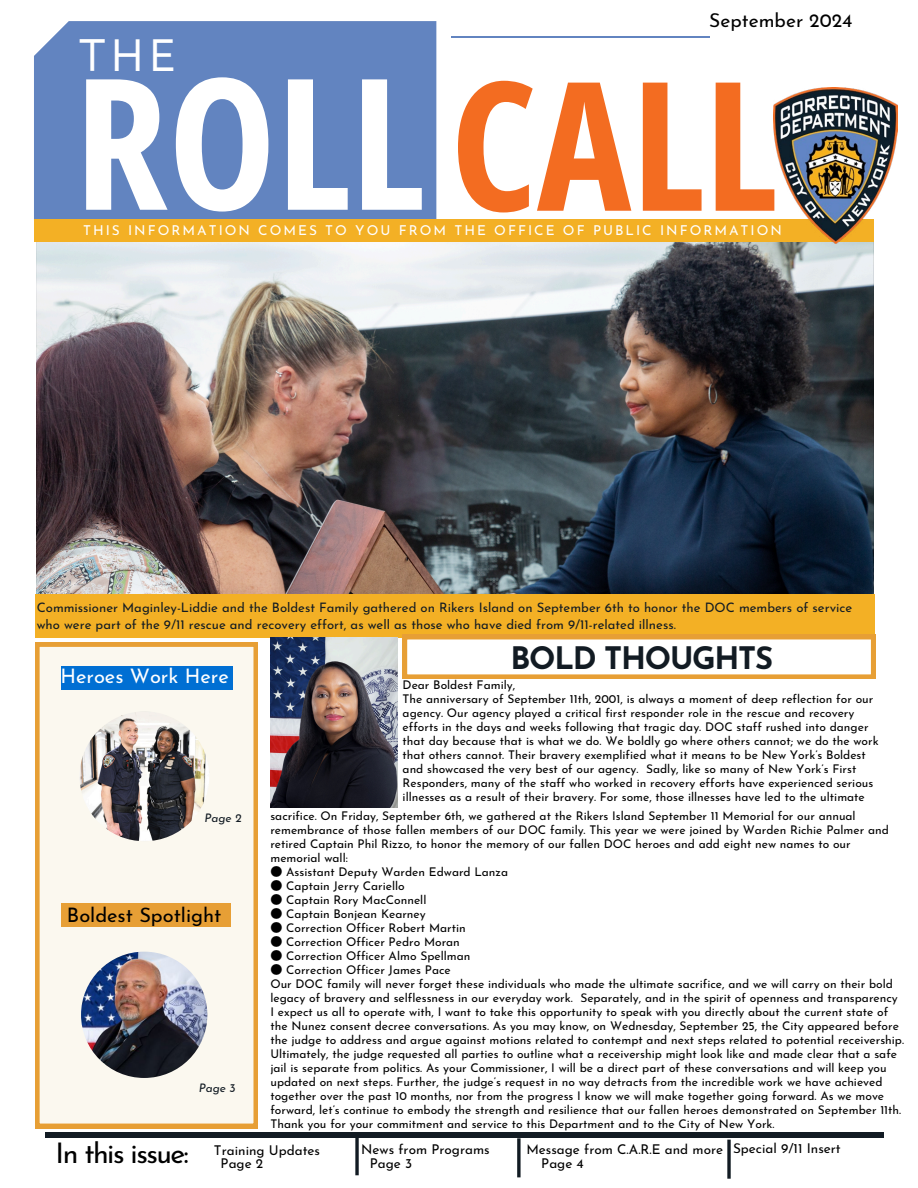
<style>
.page{position:relative;width:918px;height:1188px;background:#fff}
.page>*{position:absolute;margin:0;border:0;box-sizing:border-box;transform-origin:0 0}
.t1{font:700 182.55px "Open Sans Condensed";color:#fff}
.t2{font:700 45.3px "Josefin Sans";color:#fff}
.t3{font:700 30.9px "Josefin Sans";letter-spacing:-.04em;color:#121b23}
.t4{font:28.5px "Josefin Sans";letter-spacing:-.055em;color:#000}
.t5{font:19.95px "Josefin Sans";color:#000}
.t6{font:19.95px "Josefin Sans";color:#fff}
.t7{font:19.2px "Josefin Sans";color:#000}
.t8{font:13.65px "Josefin Sans";letter-spacing:.145em;color:#fff}
.t9{font:13.5px "Josefin Sans";color:#000}
.t10{font:13.05px/17.4px "Josefin Sans";color:#121b23}
.t11{font:12px/14px "Josefin Sans";color:#000}
.t12{font:italic 11.85px "Josefin Sans";color:#121b23}
.s1{font-size:179.55px;color:#f36c21}
.s2{font-family:"Noto Sans CJ Ksc"}
</style>
<div class="page">
<div style="left:34px;top:21px;width:402px;height:199px;background:#6284c0"></div>
<hr style="left:452px;top:37px;width:258px;height:1px;background:#6284c0">
<img style="left:36px;top:242px;width:837px;height:352px">
<hr style="left:46px;top:1133px;width:837px;height:4px;background:#121b23">
<svg style="left:355px;top:1137px;width:4px;height:38px"></svg>
<svg style="left:517px;top:1138px;width:4px;height:39px"></svg>
<div style="left:35px;top:219px;width:839px;height:23px;background:#f3b025"></div>
<svg style="left:35px;top:642px;width:223px;height:486px"></svg>
<div style="left:61px;top:666px;width:171px;height:24px;background:#006fd3"></div>
<div style="left:35px;top:594px;width:840px;height:44px;background:#f3b025"></div>
<img style="left:80px;top:711px;width:129px;height:130px;border-radius:50%">
<img style="left:81px;top:952px;width:126px;height:126px;border-radius:50%">
<div style="left:61px;top:903px;width:170px;height:23px;background:#e79f35"></div>
<img style="left:773px;top:88px;width:124px;height:155px">
<img style="left:270px;top:638px;width:128px;height:170px">
<svg style="left:403px;top:635px;width:472px;height:44px"></svg>
<svg style="left:727px;top:1140px;width:4px;height:39px"></svg>
<h4 class="t2" style="left:80px;top:38px;width:99px">THE</h4>
<p class="t7" style="left:709px;top:12px;width:145px">September 2024</p>
<p class="t1" style="left:74px;top:15px;width:704px">ROLL <span class="s1">CALL</span></p>
<h1 class="t8" style="left:83px;top:225px;width:700px">THIS INFORMATION COMES TO YOU FROM THE OFFICE OF PUBLIC INFORMATION</h1>
<p class="t10" style="left:37px;top:600px;width:817px">Commissioner Maginley-Liddie and the Boldest Family gathered on Rikers Island on September 6th to honor the DOC members of service who were part of the 9/11 rescue and recovery effort, as well as those who have died from 9/11-related illness.</p>
<h5 class="t3" style="left:511px;top:645px;width:264px">BOLD THOUGHTS</h5>
<p class="t6" style="left:61px;top:668px;width:170px">Heroes Work Here</p>
<p class="t11" style="left:403px;top:679px;width:114px">Dear Boldest Family,</p>
<p class="t11" style="left:403px;top:693px;width:478px">The anniversary of September 11th, 2001, is always a moment of deep reflection for our agency. Our agency played a critical first responder role in the rescue and recovery efforts in the days and weeks following that tragic day. DOC staff rushed into danger that day because that is what we do. We boldly go where others cannot; we do the work that others cannot. Their bravery exemplified what it means to be New York’s Boldest and showcased the very best of our agency. Sadly, like so many of New York’s First Responders, many of the staff who worked in recovery efforts have experienced serious illnesses as a result of their bravery. For some, those illnesses have led to the ultimate</p>
<p class="t11" style="left:270px;top:810px;width:620px">sacrifice. On Friday, September 6th, we gathered at the Rikers Island September 11 Memorial for our annual remembrance of those fallen members of our DOC family. This year we were joined by Warden Richie Palmer and retired Captain Phil Rizzo, to honor the memory of our fallen DOC heroes and add eight new names to our memorial wall:</p>
<p class="t11" style="left:270px;top:866px;width:239px"><span class="s2">●</span> Assistant Deputy Warden Edward Lanza</p>
<p class="t11" style="left:270px;top:880px;width:136px"><span class="s2">●</span> Captain Jerry Cariello</p>
<p class="t11" style="left:270px;top:894px;width:157px"><span class="s2">●</span> Captain Rory MacConnell</p>
<p class="t11" style="left:270px;top:908px;width:157px"><span class="s2">●</span> Captain Bonjean Kearney</p>
<p class="t11" style="left:270px;top:922px;width:197px"><span class="s2">●</span> Correction Officer Robert Martin</p>
<p class="t11" style="left:270px;top:936px;width:191px"><span class="s2">●</span> Correction Officer Pedro Moran</p>
<p class="t11" style="left:270px;top:950px;width:201px"><span class="s2">●</span> Correction Officer Almo Spellman</p>
<p class="t11" style="left:270px;top:964px;width:635px"><span class="s2">●</span> Correction Officer James Pace<br>Our DOC family will never forget these individuals who made the ultimate sacrifice, and we will carry on their bold legacy of bravery and selflessness in our everyday work. Separately, and in the spirit of openness and transparency I expect us all to operate with, I want to take this opportunity to speak with you directly about the current state of the Nunez consent decree conversations. As you may know, on Wednesday, September 25, the City appeared before the judge to address and argue against motions related to contempt and next steps related to potential receivership.<br>Ultimately, the judge requested all parties to outline what a receivership might look like and made clear that a safe jail is separate from politics. As your Commissioner, I will be a direct part of these conversations and will keep you updated on next steps. Further, the judge’s request in no way detracts from the incredible work we have achieved together over the past 10 months, nor from the progress I know we will make together going forward. As we move forward, let’s continue to embody the strength and resilience that our fallen heroes demonstrated on September 11th.<br>Thank you for your commitment and service to this Department and to the City of New York.</p>
<p class="t9" style="left:733px;top:1143px;width:109px">Special 9/11 Insert</p>
<p class="t12" style="left:205px;top:813px;width:39px">Page 2</p>
<p class="t5" style="left:67px;top:907px;width:156px">Boldest Spotlight</p>
<p class="t12" style="left:199px;top:1083px;width:38px">Page 3</p>
<p class="t4" style="left:56px;top:1142px;width:135px">In this issue:</p>
<h3 class="t9" style="left:214px;top:1145px;width:108px">Training Updates</h3>
<p class="t9" style="left:361px;top:1144px;width:130px">News from Programs</p>
<h6 class="t9" style="left:526px;top:1144px;width:198px">Message from C.A.R.E and more</h6>
<p class="t9" style="left:221px;top:1158px;width:44px">Page 2</p>
<h5 class="t9" style="left:370px;top:1158px;width:44px">Page 3</h5>
<p class="t9" style="left:541px;top:1158px;width:44px">Page 4</p>
</div>
